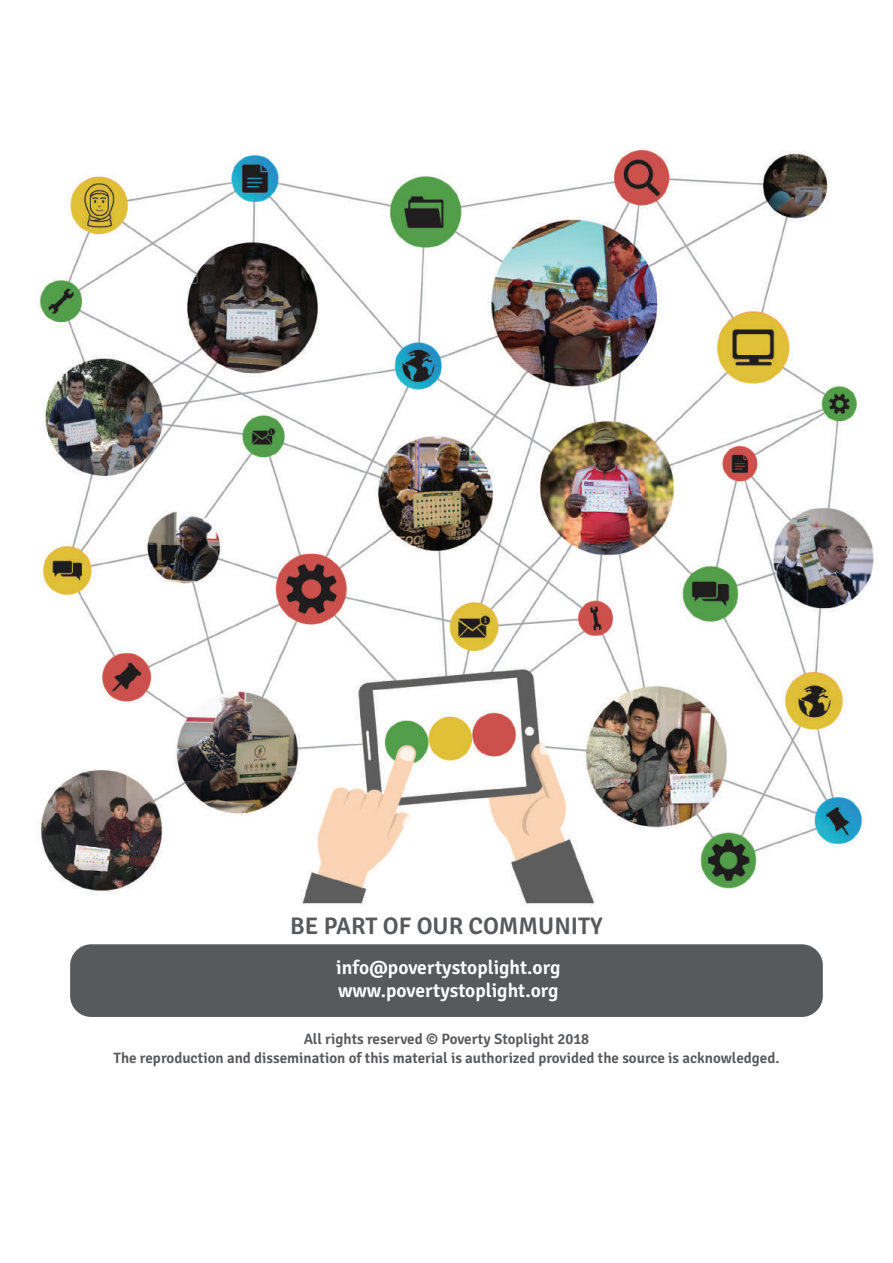
<style>
.page{position:relative;width:893px;height:1263px;background:#fff}
.page>*{position:absolute;margin:0;border:0;box-sizing:border-box;transform-origin:0 0}
.t1{font:600 24px "Signika";color:#58595b}
.t2{font:600 19.5px/23.7px "Signika";color:#fff}
.t3{font:600 15px/18.5px "Signika";color:#58595b;text-align:center}
</style>
<div class="page">
<img style="left:39px;top:150px;width:835px;height:757px">
<div style="left:70px;top:944px;width:753px;height:73px;background:#58595b;border-radius:21px"></div>
<h1 class="t1" style="left:290px;top:912px;width:314px">BE PART OF OUR COMMUNITY</h1>
<h2 class="t2" style="left:336px;top:956px;width:226px">info@povertystoplight.org www.povertystoplight.org</h2>
<p class="t3" style="left:113px;top:1030px;width:667px">All rights reserved © Poverty Stoplight 2018<br>The reproduction and dissemination of this material is authorized provided the source is acknowledged.</p>
</div>
